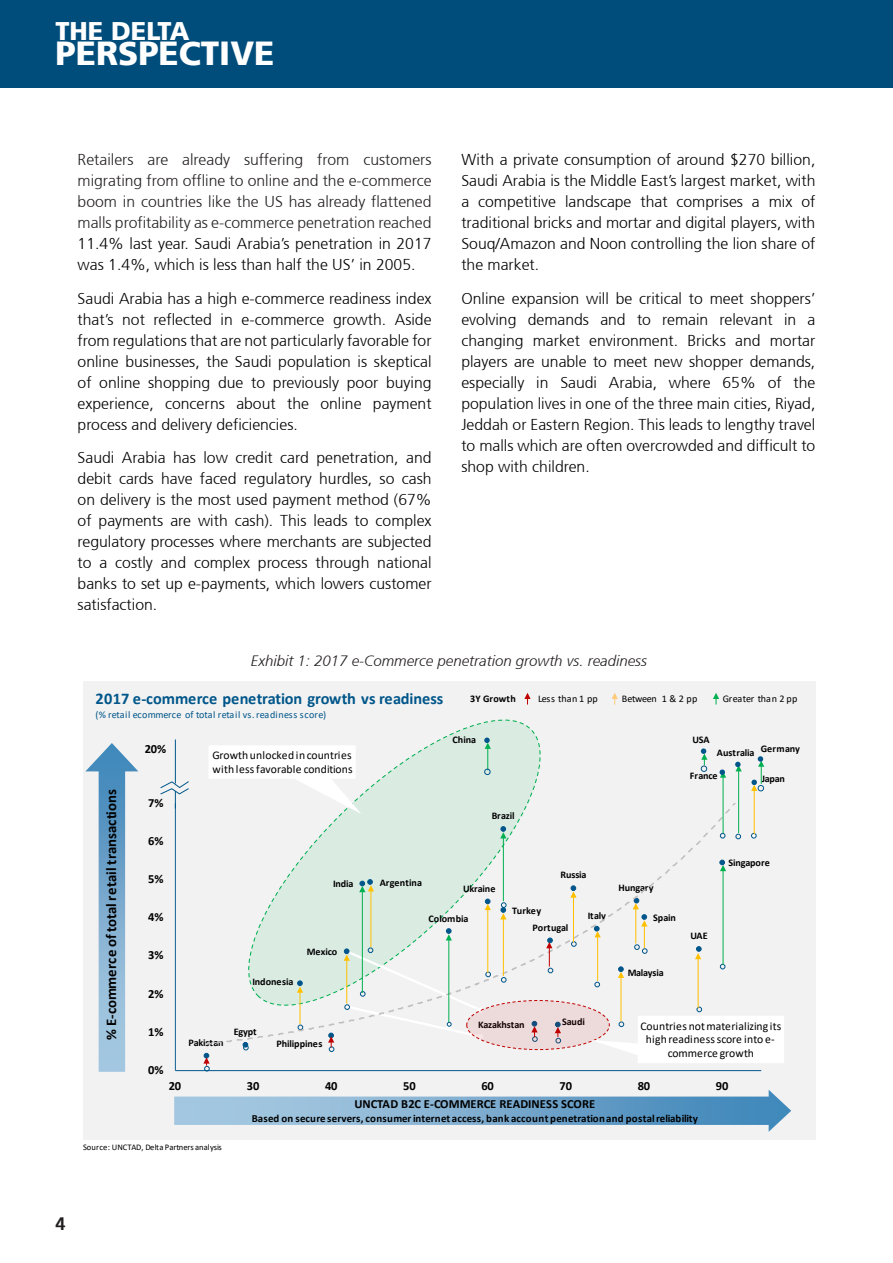
<style>
.page{position:relative;width:893px;height:1263px;background:#fff}
.page>*{position:absolute;margin:0;border:0;box-sizing:border-box;transform-origin:0 0}
.t1{font:900 33.3px "Frutiger 75";color:#fff}
.t2{font:900 25.5px "Frutiger 75";color:#fff}
.t3{font:700 18px "Frutiger 65";color:#231f20}
.t4{font:700 16.35px "Calibri";letter-spacing:-.01em;color:#00568a}
.t5{font:300 15.75px/21px "Frutiger 45";color:#000001;text-align:justify}
.t6{font:300 15.75px/21px "Frutiger 45";color:#231f20;text-align:justify}
.Footnote_paragraph{font:italic 300 15px "Frutiger 46";color:#231f20}
.t7{font:700 14.85px "Calibri";letter-spacing:.005em;color:#000}
.t8{font:700 12.45px "Calibri";letter-spacing:-.005em;color:#000}
.t9{font:11.7px/13.6px "Calibri";letter-spacing:.005em;color:#000;text-align:center}
.t10{font:700 10.95px "Calibri";letter-spacing:.01em;color:#000}
.t11{font:700 10.2px "Calibri";letter-spacing:-.01em;color:#000}
.t12{font:10.2px "Calibri";letter-spacing:.015em;color:#00568a}
.t13{font:10.2px "Calibri";color:#000}
.t14{font:10.2px "Calibri";letter-spacing:-.02em;color:#000}
.t15{font:10.2px "Calibri";letter-spacing:.015em;color:#000}
.t16{font:700 10.2px "Calibri";letter-spacing:.025em;color:#000}
.t17{font:700 10.2px "Calibri";letter-spacing:.015em;color:#000}
.t18{font:8.55px "Calibri";color:#000}
.s1{color:#000001}
</style>
<div class="page">
<div style="left:0;top:0;width:893px;height:87px;background:#004d7b"></div>
<div style="left:83px;top:681px;width:732px;height:458px;background:#f2f2f2"></div>
<svg style="left:524px;top:693px;width:7px;height:7px"></svg>
<svg style="left:612px;top:693px;width:6px;height:11px"></svg>
<svg style="left:713px;top:693px;width:6px;height:11px"></svg>
<svg style="left:361px;top:700px;width:180px;height:103px"></svg>
<hr style="left:175px;top:803px;width:1px;height:267px;background:#29709b">
<hr style="left:175px;top:1070px;width:586px;height:1px;background:#00568a">
<svg style="left:243px;top:1045px;width:6px;height:5px"></svg>
<svg style="left:205px;top:803px;width:552px;height:242px"></svg>
<svg style="left:85px;top:743px;width:53px;height:329px"></svg>
<hr style="left:175px;top:739px;width:1px;height:69px;background:#00568a">
<hr style="left:362px;top:891px;width:1px;height:102px;background:#00b050">
<hr style="left:371px;top:890px;width:1px;height:57px;background:#ffc000">
<svg style="left:359px;top:879px;width:15px;height:13px"></svg>
<hr style="left:448px;top:939px;width:1px;height:85px;background:#00b050">
<svg style="left:446px;top:928px;width:6px;height:12px"></svg>
<hr style="left:487px;top:909px;width:1px;height:64px;background:#ffc000">
<svg style="left:485px;top:899px;width:6px;height:11px"></svg>
<hr style="left:503px;top:918px;width:1px;height:58px;background:#ffc000">
<svg style="left:500px;top:902px;width:6px;height:17px"></svg>
<hr style="left:503px;top:837px;width:1px;height:64px;background:#00b050">
<svg style="left:500px;top:826px;width:6px;height:12px"></svg>
<svg style="left:546px;top:938px;width:7px;height:35px"></svg>
<hr style="left:573px;top:897px;width:1px;height:45px;background:#ffc000">
<svg style="left:570px;top:885px;width:7px;height:13px"></svg>
<hr style="left:597px;top:936px;width:1px;height:45px;background:#ffc000">
<svg style="left:594px;top:926px;width:7px;height:11px"></svg>
<svg style="left:633px;top:898px;width:14px;height:56px"></svg>
<svg style="left:328px;top:1033px;width:6px;height:19px"></svg>
<hr style="left:738px;top:770px;width:1px;height:63px;background:#00b050">
<hr style="left:754px;top:790px;width:1px;height:44px;background:#ffc000">
<svg style="left:203px;top:1053px;width:7px;height:18px"></svg>
<hr style="left:698px;top:958px;width:1px;height:50px;background:#ffc000">
<svg style="left:695px;top:946px;width:6px;height:13px"></svg>
<hr style="left:300px;top:992px;width:1px;height:32px;background:#ffc000">
<svg style="left:297px;top:980px;width:6px;height:13px"></svg>
<hr style="left:723px;top:777px;width:1px;height:56px;background:#00b050">
<svg style="left:160px;top:774px;width:29px;height:25px"></svg>
<svg style="left:719px;top:769px;width:7px;height:9px"></svg>
<svg style="left:735px;top:762px;width:7px;height:9px"></svg>
<svg style="left:751px;top:756px;width:13px;height:35px"></svg>
<svg style="left:701px;top:748px;width:6px;height:24px"></svg>
<svg style="left:484px;top:737px;width:7px;height:38px"></svg>
<svg style="left:208px;top:746px;width:153px;height:68px"></svg>
<div style="left:467px;top:1000px;width:142px;height:49px;background:#c00000;border-radius:50%;opacity:.1"></div>
<div style="left:466px;top:1000px;width:144px;height:50px;border:1px dashed #c00000;border-radius:50%"></div>
<svg style="left:344px;top:947px;width:147px;height:92px"></svg>
<hr style="left:621px;top:977px;width:1px;height:44px;background:#ffc000">
<svg style="left:618px;top:966px;width:6px;height:12px"></svg>
<hr style="left:723px;top:870px;width:1px;height:95px;background:#00b050">
<svg style="left:719px;top:860px;width:7px;height:11px"></svg>
<svg style="left:591px;top:1007px;width:193px;height:56px"></svg>
<svg style="left:174px;top:1090px;width:617px;height:42px"></svg>
<p class="t2" style="left:56px;top:16px;width:136px">THE DELTA</p>
<p class="t1" style="left:56px;top:33px;width:220px">PERSPECTIVE</p>
<p class="t6" style="left:78px;top:149px;width:355px">Retailers are already suffering from customers migrating from offline to online and the e-commerce boom in countries like the US has already flattened malls profitability as e-commerce penetration reached <span class="s1">11.4% last year. Saudi Arabia’s penetration in 2017 was 1.4%, which is less than half the US’ in 2005.</span></p>
<p class="t5" style="left:78px;top:288px;width:355px">Saudi Arabia has a high e-commerce readiness index that’s not reflected in e-commerce growth. Aside from regulations that are not particularly favorable for online businesses, the Saudi population is skeptical of online shopping due to previously poor buying experience, concerns about the online payment process and delivery deficiencies.</p>
<p class="t5" style="left:78px;top:448px;width:356px">Saudi Arabia has low credit card penetration, and debit cards have faced regulatory hurdles, so cash on delivery is the most used payment method (67% of payments are with cash). This leads to complex regulatory processes where merchants are subjected to a costly and complex process through national banks to set up e-payments, which lowers customer satisfaction.</p>
<p class="t5" style="left:461px;top:149px;width:356px">With a private consumption of around $270 billion, Saudi Arabia is the Middle East’s largest market, with a competitive landscape that comprises a mix of traditional bricks and mortar and digital players, with Souq/Amazon and Noon controlling the lion share of the market.</p>
<p class="t5" style="left:461px;top:288px;width:356px">Online expansion will be critical to meet shoppers’ evolving demands and to remain relevant in a changing market environment. Bricks and mortar players are unable to meet new shopper demands, especially in Saudi Arabia, where 65% of the population lives in one of the three main cities, Riyad, Jeddah or Eastern Region. This leads to lengthy travel to malls which are often overcrowded and difficult to shop with children.</p>
<p class="Footnote_paragraph" style="left:251px;top:652px;width:397px">Exhibit 1: 2017 e-Commerce penetration growth vs. readiness</p>
<p class="t4" style="left:96px;top:686px;width:349px">2017 e-commerce penetration growth vs readiness</p>
<p class="t15" style="left:538px;top:691px;width:61px">Less than 1 pp</p>
<p class="t14" style="left:622px;top:691px;width:77px">Between 1 &amp; 2 pp</p>
<p class="t13" style="left:723px;top:691px;width:76px">Greater than 2 pp</p>
<p class="t12" style="left:96px;top:707px;width:232px">(% retail ecommerce of total retail vs. readiness score)</p>
<p class="t16" style="left:470px;top:691px;width:47px">3Y Growth</p>
<p class="t7" style="left:101px;top:1040px;width:252px;rotate:-90deg">% E-commerce of total retail transactions</p>
<p class="t8" style="left:145px;top:740px;width:23px">20%</p>
<p class="t8" style="left:148px;top:794px;width:17px">7%</p>
<p class="t8" style="left:148px;top:832px;width:17px">6%</p>
<p class="t8" style="left:148px;top:870px;width:17px">5%</p>
<p class="t8" style="left:148px;top:908px;width:17px">4%</p>
<p class="t8" style="left:148px;top:946px;width:17px">3%</p>
<p class="t8" style="left:148px;top:984px;width:17px">2%</p>
<p class="t8" style="left:148px;top:1023px;width:17px">1%</p>
<p class="t8" style="left:148px;top:1061px;width:17px">0%</p>
<p class="t11" style="left:452px;top:732px;width:25px">China</p>
<p class="t11" style="left:693px;top:732px;width:19px">USA</p>
<p class="t17" style="left:761px;top:741px;width:41px">Germany</p>
<p class="t9" style="left:213px;top:748px;width:141px">Growth unlocked in countries</p>
<p class="t11" style="left:717px;top:745px;width:39px">Australia</p>
<p class="t9" style="left:213px;top:761px;width:142px">with less favorable conditions</p>
<p class="t11" style="left:690px;top:769px;width:29px">France</p>
<p class="t11" style="left:762px;top:771px;width:25px">Japan</p>
<p class="t11" style="left:333px;top:876px;width:22px">India</p>
<p class="t11" style="left:252px;top:974px;width:42px">Indonesia</p>
<p class="t11" style="left:307px;top:945px;width:32px">Mexico</p>
<p class="t11" style="left:188px;top:1036px;width:37px">Pakistan</p>
<p class="t11" style="left:234px;top:1024px;width:24px">Egypt</p>
<p class="t11" style="left:276px;top:1036px;width:48px">Philippines</p>
<p class="t11" style="left:492px;top:808px;width:24px">Brazil</p>
<p class="t11" style="left:380px;top:875px;width:44px">Argentina</p>
<p class="t11" style="left:463px;top:881px;width:34px">Ukraine</p>
<p class="t11" style="left:561px;top:868px;width:28px">Russia</p>
<p class="t11" style="left:618px;top:880px;width:37px">Hungary</p>
<p class="t11" style="left:428px;top:911px;width:42px">Colombia</p>
<p class="t11" style="left:512px;top:903px;width:30px">Turkey</p>
<p class="t11" style="left:532px;top:920px;width:37px">Portugal</p>
<p class="t11" style="left:588px;top:908px;width:20px">Italy</p>
<p class="t11" style="left:653px;top:910px;width:24px">Spain</p>
<p class="t11" style="left:690px;top:929px;width:19px">UAE</p>
<p class="t11" style="left:628px;top:966px;width:38px">Malaysia</p>
<p class="t11" style="left:728px;top:855px;width:43px">Singapore</p>
<p class="t11" style="left:478px;top:1017px;width:48px">Kazakhstan</p>
<p class="t11" style="left:562px;top:1015px;width:24px">Saudi</p>
<p class="t9" style="left:640px;top:1019px;width:142px">Countries not materializing its high readiness score into e&shy;commerce growth</p>
<p class="t8" style="left:169px;top:1077px;width:14px">20</p>
<p class="t8" style="left:247px;top:1077px;width:14px">30</p>
<p class="t8" style="left:325px;top:1077px;width:14px">40</p>
<p class="t8" style="left:403px;top:1077px;width:14px">50</p>
<p class="t8" style="left:481px;top:1077px;width:14px">60</p>
<p class="t8" style="left:560px;top:1077px;width:14px">70</p>
<p class="t8" style="left:638px;top:1077px;width:14px">80</p>
<p class="t8" style="left:716px;top:1077px;width:14px">90</p>
<p class="t8" style="left:355px;top:1095px;width:242px">UNCTAD B2C E-COMMERCE READINESS SCORE</p>
<p class="t10" style="left:252px;top:1110px;width:448px">Based on secure servers, consumer internet access, bank account penetration and postal reliability</p>
<p class="t18" style="left:83px;top:1141px;width:140px">Source: UNCTAD, Delta Partners analysis</p>
<p class="t3" style="left:55px;top:1213px;width:12px">4</p>
</div>
